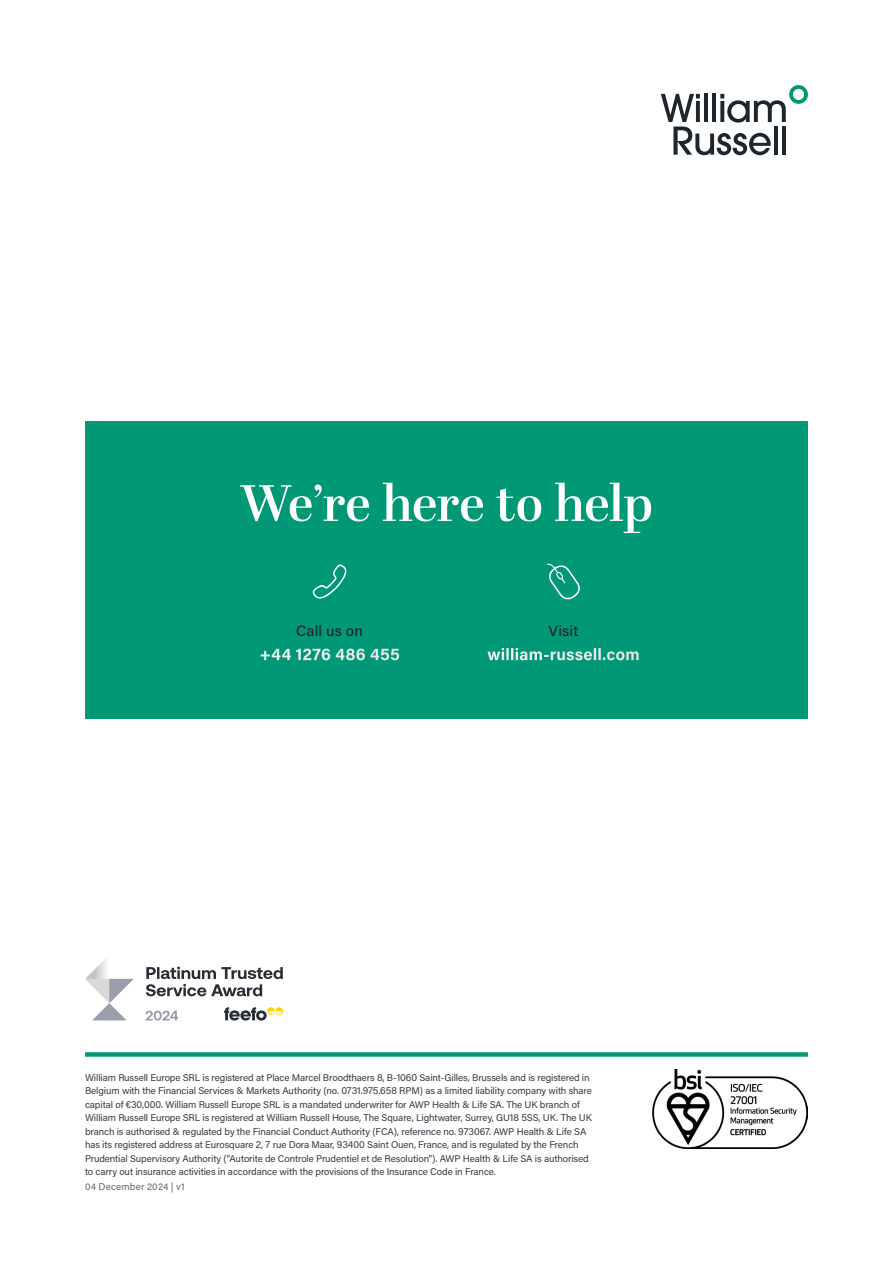
<style>
.page{position:relative;width:893px;height:1263px;background:#fff}
.page>*{position:absolute;margin:0;border:0;box-sizing:border-box;transform-origin:0 0}
.t1{font:600 51px "Abril Display";letter-spacing:-.015em;color:#fff}
.t2{font:700 16.5px "Acumin Pro";letter-spacing:.01em;color:#fff}
.t3{font:500 15px "Acumin Pro";letter-spacing:.01em;color:#1d252d}
.t4{font:9.75px/13.5px "Acumin Pro";letter-spacing:-.01em;color:#343b42}
.t5{font:9.75px "Acumin Pro";letter-spacing:.025em;color:#61676c}
</style>
<div class="page">
<div style="left:85px;top:421px;width:723px;height:298px;background:#019875"></div>
<svg style="left:312px;top:564px;width:35px;height:34px"></svg>
<svg style="left:547px;top:563px;width:33px;height:37px"></svg>
<svg style="left:661px;top:85px;width:147px;height:70px"></svg>
<hr style="left:774px;top:126px;width:4px;height:29px;background:#1d252d">
<hr style="left:782px;top:126px;width:4px;height:29px;background:#1d252d">
<div style="left:85px;top:1052px;width:723px;height:5px;background:#019875"></div>
<img style="left:653px;top:1069px;width:155px;height:79px">
<img style="left:85px;top:958px;width:22px;height:21px">
<svg style="left:85px;top:979px;width:49px;height:41px"></svg>
<svg style="left:146px;top:967px;width:137px;height:29px"></svg>
<svg style="left:224px;top:1007px;width:59px;height:13px"></svg>
<svg style="left:146px;top:1011px;width:32px;height:9px"></svg>
<h1 class="t1" style="left:240px;top:468px;width:414px">We’re here to help</h1>
<h3 class="t3" style="left:296px;top:620px;width:68px">Call us on</h3>
<h2 class="t2" style="left:259px;top:643px;width:142px">+44 1276 486 455</h2>
<h3 class="t3" style="left:549px;top:620px;width:31px">Visit</h3>
<h2 class="t2" style="left:487px;top:643px;width:154px">william-russell.com</h2>
<p class="t4" style="left:85px;top:1070px;width:508px">William Russell Europe SRL is registered at Place Marcel Broodthaers 8, B-1060 Saint-Gilles, Brussels and is registered in Belgium with the Financial Services &amp; Markets Authority (no. 0731.975.658 RPM) as a limited liability company with share capital of €30,000. William Russell Europe SRL is a mandated underwriter for AWP Health &amp; Life SA. The UK branch of William Russell Europe SRL is registered at William Russell House, The Square, Lightwater, Surrey, GU18 5SS, UK. The UK branch is authorised &amp; regulated by the Financial Conduct Authority (FCA), reference no. 973067. AWP Health &amp; Life SA has its registered address at Eurosquare 2, 7 rue Dora Maar, 93400 Saint Ouen, France, and is regulated by the French Prudential Supervisory Authority ("Autorite de Controle Prudentiel et de Resolution"). AWP Health &amp; Life SA is authorised to carry out insurance activities in accordance with the provisions of the Insurance Code in France.</p>
<p class="t5" style="left:85px;top:1180px;width:101px">04 December 2024 | v1</p>
</div>
